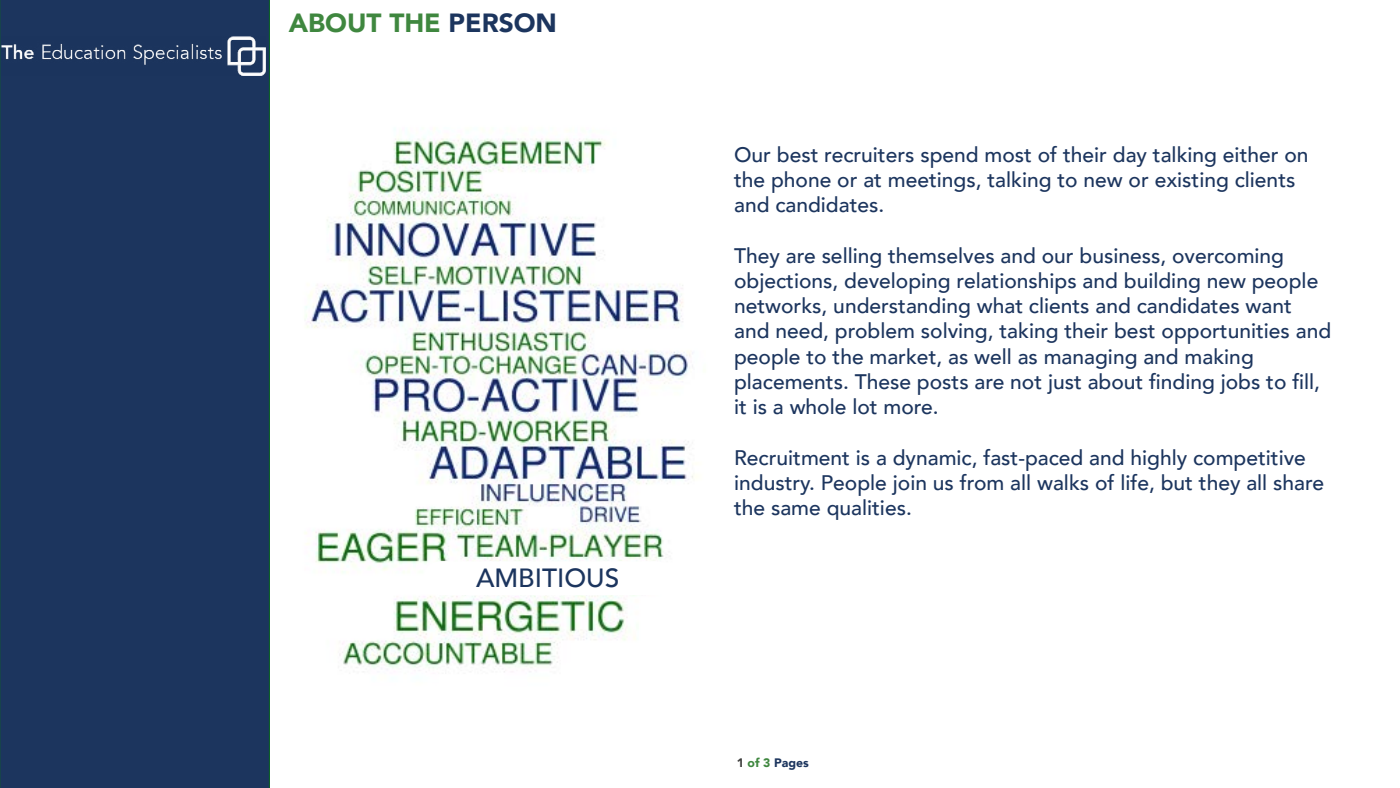
<style>
.page{position:relative;width:1400px;height:788px;background:#fff}
.page>*{position:absolute;margin:0;border:0;box-sizing:border-box;transform-origin:0 0}
.t1{font:900 26.25px "Avenir";color:#3f873f}
.t2{font:500 26.25px "Avenir";color:#1c355e}
.t3{font:500 21px/25.2px "Avenir";color:#1c355e}
.t4{font:900 12.25px "Avenir";color:#1c355e}
.s1{color:#1c355e}
.s2{color:#3c3c3b}
.s3{color:#3f873f}
</style>
<div class="page">
<img style="left:305px;top:128px;width:392px;height:544px">
<div style="left:0;top:0;width:270px;height:788px;background:#1c355e"></div>
<div style="left:424px;top:561px;width:250px;height:34px;background:#fff;border-radius:17px"></div>
<img style="left:2px;top:37px;width:263px;height:39px">
<p class="t1" style="left:289px;top:0;width:270px">ABOUT THE <span class="s1">PERSON</span></p>
<p class="t2" style="left:476px;top:554px;width:145px">AMBITIOUS</p>
<p class="t3" style="left:734px;top:141px;width:576px">Our best recruiters spend most of their day talking either on the phone or at meetings, talking to new or existing clients and candidates.</p>
<p class="t3" style="left:734px;top:242px;width:599px">They are selling themselves and our business, overcoming objections, developing relationships and building new people networks, understanding what clients and candidates want and need, problem solving, taking their best opportunities and people to the market, as well as managing and making placements. These posts are not just about finding jobs to fill, it is a whole lot more.</p>
<p class="t3" style="left:734px;top:443px;width:592px">Recruitment is a dynamic, fast-paced and highly competitive industry. People join us from all walks of life, but they all share the same qualities.</p>
<p class="t4" style="left:737px;top:752px;width:74px"><span class="s2">1</span> <span class="s3">of 3</span> Pages</p>
</div>
